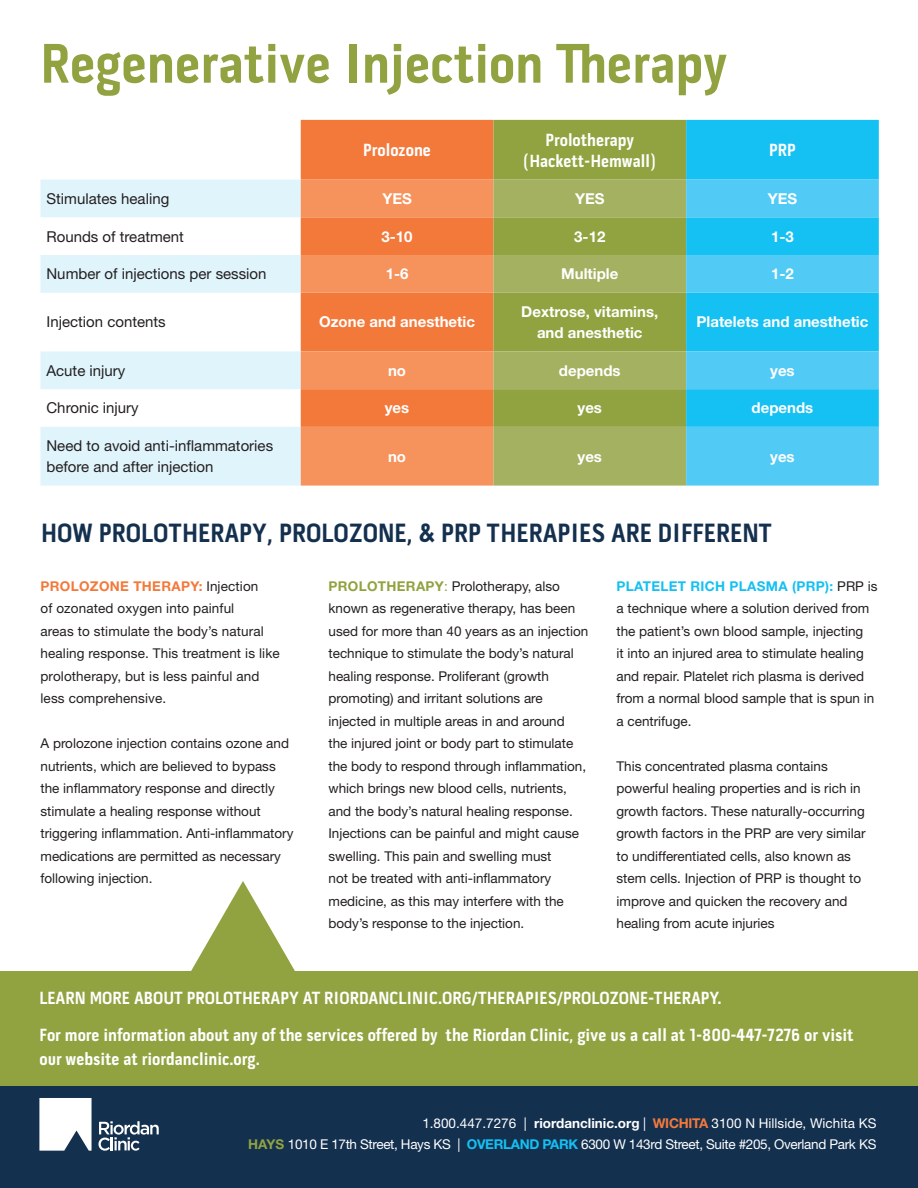
<style>
.page{position:relative;width:918px;height:1188px;background:#fff}
.page>*{position:absolute;margin:0;border:0;box-sizing:border-box;transform-origin:0 0}
.t1{font:700 57px "Pill Gothic 300 mg";color:#90a340}
.t2{font:700 27px "Pill Gothic 300 mg";color:#14304f}
.t3{font:700 18px/24px "Pill Gothic 300 mg";color:#fff}
.t4{font:15px/21px "Helvetica Neue LT Std";color:#231f20}
.t5{font:700 15px/21px "Helvetica Neue LT Std";color:#fff;text-align:center}
.t6{font:13.5px/22.5px "Helvetica Neue LT Std";color:#231f20}
.t7{font:13.5px "Helvetica Neue LT Std";letter-spacing:-.025em;color:#fff}
.t8{font:13.5px "Helvetica Neue LT Std";color:#fff}
.s1{font-weight:700;color:#f3793b}
.s2{font-weight:700;color:#90a340}
.s3{color:#90a340}
.s4{font-weight:700;color:#15c0f2}
.s5{font-weight:700}
</style>
<div class="page">
<div style="left:0;top:1068px;width:918px;height:120px;background:#14304f"></div>
<div style="left:301px;top:120px;width:192px;height:60px;background:#f3793b"></div>
<div style="left:493px;top:120px;width:193px;height:60px;background:#90a340"></div>
<div style="left:686px;top:120px;width:193px;height:60px;background:#15c0f2"></div>
<svg style="left:40px;top:180px;width:261px;height:306px;fill:#e0f4fc"></svg>
<svg style="left:301px;top:180px;width:192px;height:306px;background:#f4874e"></svg>
<svg style="left:493px;top:180px;width:193px;height:306px;background:#9bab52"></svg>
<svg style="left:686px;top:180px;width:193px;height:306px;background:#37c5f3"></svg>
<svg style="left:98px;top:1121px;width:61px;height:30px"></svg>
<svg style="left:39px;top:1098px;width:53px;height:53px;background:#e4e7eb"></svg>
<div style="left:0;top:971px;width:918px;height:114px;background:#90a340"></div>
<svg style="left:191px;top:881px;width:104px;height:90px"></svg>
<p class="t1" style="left:40px;top:40px;width:688px">Regenerative Injection Therapy</p>
<p class="t3" style="left:363px;top:140px;width:69px">Prolozone</p>
<p class="t3" style="left:545px;top:129px;width:90px">Prolotherapy</p>
<p class="t3" style="left:523px;top:150px;width:135px">(Hackett-Hemwall)</p>
<p class="t3" style="left:769px;top:140px;width:28px">PRP</p>
<p class="t4" style="left:46px;top:188px;width:124px">Stimulates healing</p>
<p class="t5" style="left:382px;top:188px;width:31px">YES</p>
<p class="t5" style="left:575px;top:188px;width:31px">YES</p>
<p class="t5" style="left:768px;top:188px;width:31px">YES</p>
<p class="t4" style="left:46px;top:225px;width:139px">Rounds of treatment</p>
<p class="t5" style="left:382px;top:225px;width:33px">3-10</p>
<p class="t5" style="left:574px;top:225px;width:33px">3-12</p>
<p class="t5" style="left:771px;top:225px;width:24px">1-3</p>
<p class="t4" style="left:46px;top:263px;width:222px">Number of injections per session</p>
<p class="t5" style="left:386px;top:263px;width:24px">1-6</p>
<p class="t5" style="left:561px;top:263px;width:59px">Multiple</p>
<p class="t5" style="left:771px;top:263px;width:24px">1-2</p>
<p class="t4" style="left:46px;top:311px;width:121px">Injection contents</p>
<p class="t5" style="left:319px;top:311px;width:157px">Ozone and anesthetic</p>
<p class="t5" style="left:521px;top:301px;width:138px">Dextrose, vitamins, and anesthetic</p>
<p class="t5" style="left:697px;top:311px;width:173px">Platelets and anesthetic</p>
<p class="t4" style="left:46px;top:360px;width:80px">Acute injury</p>
<p class="t5" style="left:388px;top:359px;width:20px">no</p>
<p class="t5" style="left:559px;top:359px;width:63px">depends</p>
<p class="t5" style="left:770px;top:359px;width:26px">yes</p>
<p class="t4" style="left:46px;top:397px;width:94px">Chronic injury</p>
<p class="t5" style="left:385px;top:397px;width:26px">yes</p>
<p class="t5" style="left:578px;top:397px;width:26px">yes</p>
<p class="t5" style="left:752px;top:397px;width:63px">depends</p>
<p class="t4" style="left:46px;top:435px;width:228px">Need to avoid anti-inflammatories before and after injection</p>
<p class="t5" style="left:388px;top:445px;width:20px">no</p>
<p class="t5" style="left:578px;top:445px;width:26px">yes</p>
<p class="t5" style="left:770px;top:445px;width:26px">yes</p>
<p class="t2" style="left:40px;top:522px;width:733px">HOW PROLOTHERAPY, PROLOZONE, &amp; PRP THERAPIES ARE DIFFERENT</p>
<p class="t6" style="left:40px;top:575px;width:241px"><span class="s1">PROLOZONE THERAPY:</span> Injection<br>of ozonated oxygen into painful<br>areas to stimulate the body’s natural healing response. This treatment is like prolotherapy, but is less painful and less comprehensive.</p>
<p class="t6" style="left:40px;top:732px;width:255px">A prolozone injection contains ozone and nutrients, which are believed to bypass the inflammatory response and directly stimulate a healing response without triggering inflammation. Anti-inflammatory medications are permitted as necessary following injection.</p>
<p class="t6" style="left:328px;top:575px;width:261px"><span class="s2">PROLOTHERAPY</span><span class="s3">:</span> Prolotherapy, also known as regenerative therapy, has been used for more than 40 years as an injection technique to stimulate the body’s natural healing response. Proliferant (growth promoting) and irritant solutions are injected in multiple areas in and around<br>the injured joint or body part to stimulate the body to respond through inflammation, which brings new blood cells, nutrients, and the body’s natural healing response.<br>Injections can be painful and might cause swelling. This pain and swelling must<br>not be treated with anti-inflammatory medicine, as this may interfere with the body’s response to the injection.</p>
<p class="t6" style="left:616px;top:575px;width:263px"><span class="s4">PLATELET RICH PLASMA (PRP):</span> PRP is a technique where a solution derived from the patient’s own blood sample, injecting<br>it into an injured area to stimulate healing and repair. Platelet rich plasma is derived from a normal blood sample that is spun in a centrifuge.</p>
<p class="t6" style="left:616px;top:755px;width:251px">This concentrated plasma contains powerful healing properties and is rich in growth factors. These naturally-occurring growth factors in the PRP are very similar to undifferentiated cells, also known as stem cells. Injection of PRP is thought to improve and quicken the recovery and healing from acute injuries</p>
<p class="t3" style="left:39px;top:987px;width:684px">LEARN MORE ABOUT PROLOTHERAPY AT RIORDANCLINIC.ORG/THERAPIES/PROLOZONE-THERAPY.</p>
<p class="t3" style="left:39px;top:1025px;width:816px">For more information about any of the services offered by the Riordan Clinic, give us a call at 1-800-447-7276 or visit our website at riordanclinic.org.</p>
<p class="t8" style="left:422px;top:1115px;width:456px">1.800.447.7276 | <span class="s5">riordanclinic.org</span> | <span class="s1">WICHITA</span> 3100 N Hillside, Wichita KS</p>
<p class="t7" style="left:248px;top:1136px;width:630px"><span class="s2">HAYS</span> 1010 E 17th Street, Hays KS | <span class="s4">OVERLAND PARK</span> 6300 W 143rd Street, Suite #205, Overland Park KS</p>
</div>
